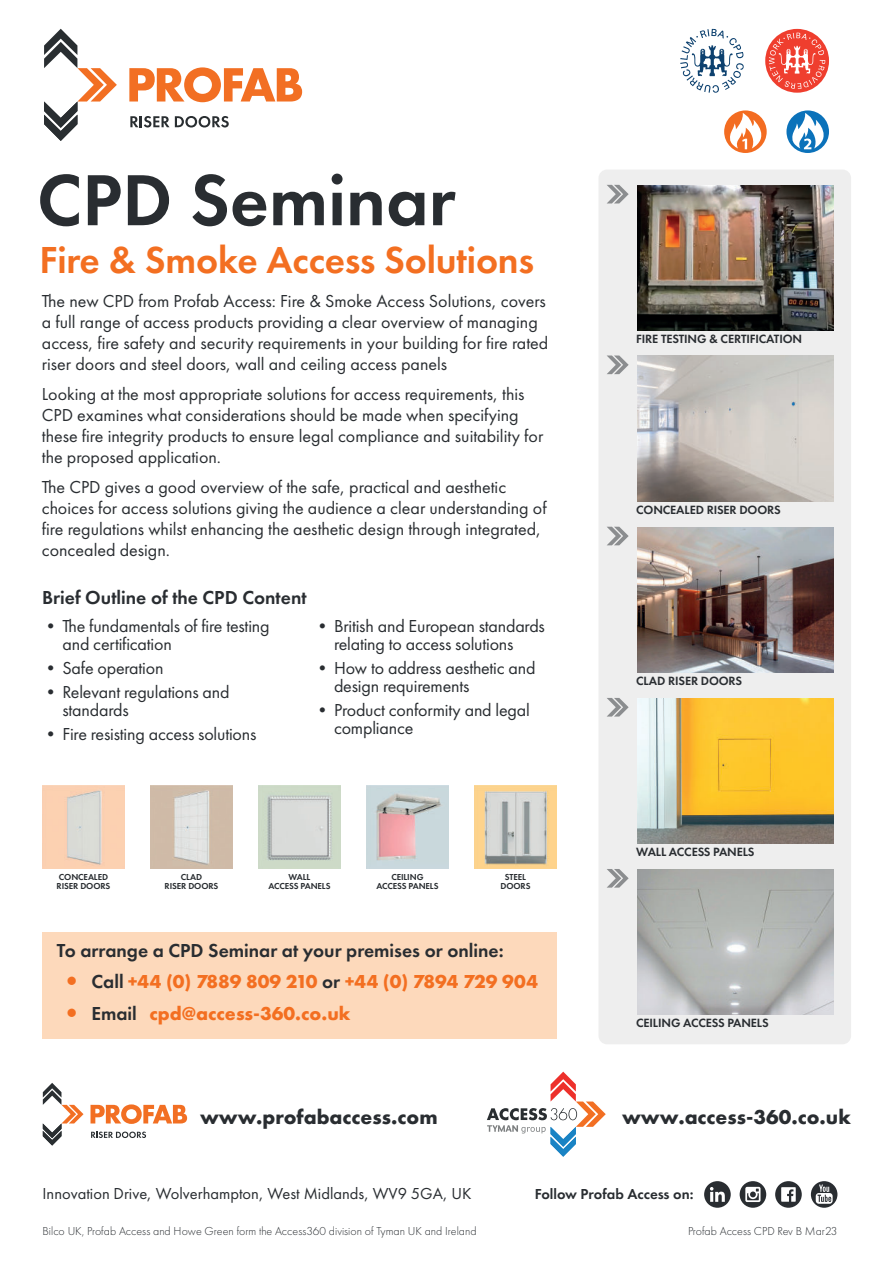
<style>
.page{position:relative;width:893px;height:1263px;background:#fff}
.page>*{position:absolute;margin:0;border:0;box-sizing:border-box;transform-origin:0 0}
.t1{font:600 75px "Futura PT";color:#292d31}
.t2{font:600 39px "Futura PT";letter-spacing:-.005em;color:#f36f21}
.t3{font:700 21px "Futura PT";color:#292d31}
.t4{font:600 19.5px "Futura PT";color:#292d31}
.t5{font:700 19.5px "Futura PT";color:#f36f21}
.t6{font:18px/21px "Futura PT";color:#292d31}
.t7{font:16.5px "Futura PT";color:#292d31}
.t8{font:600 15px "Futura PT";color:#292d31}
.t9{font:600 12.45px "Futura PT";letter-spacing:-.01em;color:#292d31}
.t10{font:300 12px "Futura PT";color:#292d31}
.t11{font:600 9px/9px "Futura PT";letter-spacing:-.01em;color:#292d31;text-align:center}
.s1{font-size:30px}
.s2{font-weight:600;color:#292d31}
</style>
<div class="page">
<div style="left:598px;top:169px;width:253px;height:875px;background:#eee;border-radius:9px"></div>
<svg style="left:607px;top:185px;width:22px;height:18px"></svg>
<svg style="left:607px;top:355px;width:22px;height:19px"></svg>
<svg style="left:607px;top:527px;width:22px;height:18px"></svg>
<svg style="left:607px;top:698px;width:22px;height:18px"></svg>
<svg style="left:607px;top:869px;width:22px;height:19px"></svg>
<img style="left:366px;top:786px;width:83px;height:82px">
<img style="left:150px;top:786px;width:83px;height:82px">
<img style="left:42px;top:786px;width:83px;height:82px">
<img style="left:474px;top:786px;width:83px;height:82px">
<img style="left:258px;top:786px;width:83px;height:82px">
<div style="left:43px;top:932px;width:514px;height:107px;background:#fdd9bb"></div>
<img style="left:638px;top:356px;width:195px;height:145px">
<img style="left:638px;top:527px;width:195px;height:145px">
<img style="left:638px;top:698px;width:195px;height:146px">
<img style="left:638px;top:869px;width:195px;height:146px">
<img style="left:638px;top:185px;width:195px;height:146px">
<svg style="left:129px;top:67px;width:173px;height:35px"></svg>
<svg style="left:44px;top:29px;width:73px;height:112px"></svg>
<svg style="left:130px;top:116px;width:99px;height:11px"></svg>
<svg style="left:487px;top:1072px;width:119px;height:85px"></svg>
<svg style="left:765px;top:29px;width:64px;height:64px"></svg>
<svg style="left:769px;top:33px;width:56px;height:56px;background:#f37064"></svg>
<svg style="left:724px;top:110px;width:43px;height:43px"></svg>
<svg style="left:786px;top:110px;width:43px;height:43px"></svg>
<svg style="left:680px;top:29px;width:64px;height:64px"></svg>
<svg style="left:91px;top:1104px;width:96px;height:20px"></svg>
<svg style="left:43px;top:1083px;width:41px;height:62px"></svg>
<svg style="left:91px;top:1131px;width:55px;height:7px"></svg>
<div style="left:704px;top:1181px;width:27px;height:27px;background:#292d31;border-radius:50%"></div>
<svg style="left:710px;top:1187px;width:15px;height:15px"></svg>
<div style="left:775px;top:1181px;width:27px;height:27px;background:#292d31;border-radius:50%"></div>
<svg style="left:781px;top:1187px;width:15px;height:15px"></svg>
<svg style="left:811px;top:1181px;width:26px;height:27px"></svg>
<svg style="left:740px;top:1181px;width:26px;height:27px"></svg>
<svg style="left:745px;top:1187px;width:15px;height:15px"></svg>
<h1 class="t1" style="left:37px;top:170px;width:420px">CPD Seminar</h1>
<h2 class="t2" style="left:39px;top:244px;width:496px">Fire &amp; Smoke Access Solutions</h2>
<p class="t6" style="left:42px;top:292px;width:508px">The new CPD from Profab Access: Fire &amp; Smoke Access Solutions, covers a full range of access products providing a clear overview of managing access, fire safety and security requirements in your building for fire rated riser doors and steel doors, wall and ceiling access panels</p>
<p class="t6" style="left:42px;top:385px;width:503px">Looking at the most appropriate solutions for access requirements, this CPD examines what considerations should be made when specifying these fire integrity products to ensure legal compliance and suitability for the proposed application.</p>
<p class="t6" style="left:42px;top:478px;width:506px">The CPD gives a good overview of the safe, practical and aesthetic choices for access solutions giving the audience a clear understanding of fire regulations whilst enhancing the aesthetic design through integrated, concealed design.</p>
<p class="t4" style="left:42px;top:590px;width:266px">Brief Outline of the CPD Content</p>
<p class="t6" style="left:62px;top:618px;width:209px;line-height:18px;text-indent:-21px">• The fundamentals of fire testing and certification</p>
<p class="t6" style="left:42px;top:659px;width:123px">• Safe operation</p>
<p class="t6" style="left:62px;top:684px;width:169px;line-height:18px;text-indent:-21px">• Relevant regulations and standards</p>
<p class="t6" style="left:42px;top:725px;width:216px">• Fire resisting access solutions</p>
<p class="t6" style="left:334px;top:618px;width:212px;line-height:18px;text-indent:-21px">• British and European standards relating to access solutions</p>
<p class="t6" style="left:334px;top:660px;width:203px;line-height:18px;text-indent:-21px">• How to address aesthetic and design requirements</p>
<p class="t6" style="left:334px;top:702px;width:197px;line-height:18px;text-indent:-21px">• Product conformity and legal compliance</p>
<p class="t11" style="left:57px;top:874px;width:55px;text-align:left">CONCEALED<br>RISER DOORS</p>
<p class="t11" style="left:500px;top:874px;width:32px">STEEL<br>DOORS</p>
<p class="t11" style="left:165px;top:874px;width:55px">CLAD<br>RISER DOORS</p>
<p class="t11" style="left:376px;top:874px;width:64px">CEILING<br>ACCESS PANELS</p>
<p class="t11" style="left:268px;top:874px;width:64px">WALL<br>ACCESS PANELS</p>
<p class="t4" style="left:57px;top:942px;width:448px">To arrange a CPD Seminar at your premises or online:</p>
<p class="t5" style="left:57px;top:974px;width:483px"><span class="s1">•</span> <span class="s2">Call</span> +44 (0) 7889 809 210 <span class="s2">or</span> +44 (0) 7894 729 904</p>
<p class="t5" style="left:57px;top:1005px;width:295px"><span class="s1">•</span> <span class="s2">Email</span> cpd@access-360.co.uk</p>
<p class="t9" style="left:636px;top:334px;width:167px">FIRE TESTING &amp; CERTIFICATION</p>
<p class="t9" style="left:636px;top:505px;width:146px">CONCEALED RISER DOORS</p>
<p class="t9" style="left:636px;top:676px;width:108px">CLAD RISER DOORS</p>
<p class="t9" style="left:636px;top:847px;width:120px">WALL ACCESS PANELS</p>
<p class="t9" style="left:636px;top:1018px;width:134px">CEILING ACCESS PANELS</p>
<p class="t3" style="left:200px;top:1108px;width:239px">www.profabaccess.com</p>
<p class="t3" style="left:622px;top:1108px;width:230px">www.access-360.co.uk</p>
<p class="t7" style="left:43px;top:1187px;width:430px">Innovation Drive, Wolverhampton, West Midlands, WV9 5GA, UK</p>
<p class="t10" style="left:43px;top:1226px;width:436px">Bilco UK, Profab Access and Howe Green form the Access360 division of Tyman UK and Ireland</p>
<p class="t10" style="left:688px;top:1226px;width:151px">Profab Access CPD Rev B Mar23</p>
<p class="t8" style="left:535px;top:1188px;width:160px">Follow Profab Access on:</p>
</div>
